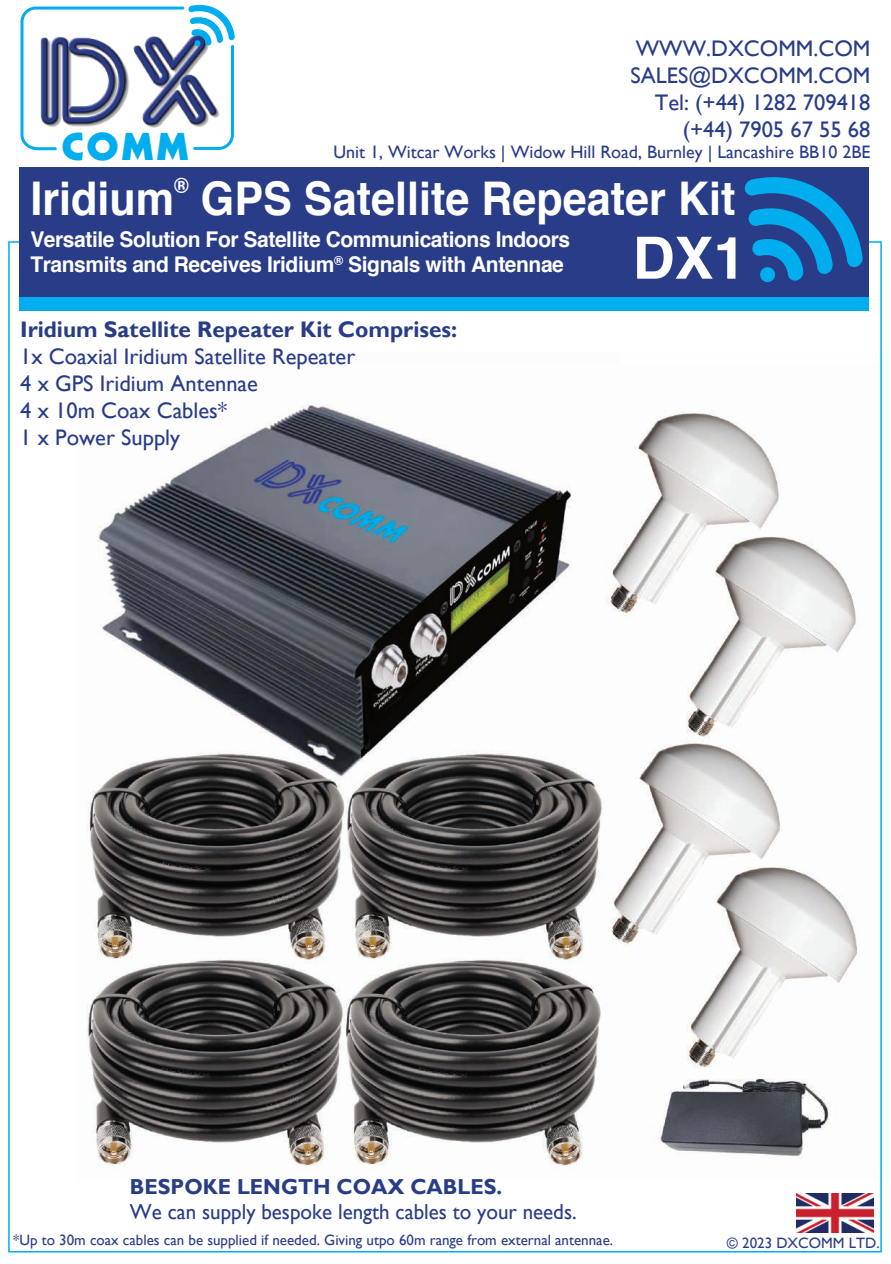
<style>
.page{position:relative;width:891px;height:1264px;background:#fff}
.page>*{position:absolute;margin:0;border:0;box-sizing:border-box;transform-origin:0 0}
.t1{font:700 58.2px "Helvetica";color:#fff}
.t2{font:700 46.5px "Helvetica";color:#fff;scale:.93 1}
.t3{font:37.8px "Geometric 231 BT Heavy C";color:#00aeef;scale:1.1 1}
.t4{font:22.5px/27px "Gill Sans";color:#293c88;text-align:right}
.t5{font:700 22.5px "Gill Sans";color:#293c88}
.t6{font:700 21.6px/25.2px "Helvetica";letter-spacing:-.02em;color:#fff}
.t7{font:21.6px "Gill Sans";color:#293c88}
.t8{font:700 21.6px "Gill Sans";color:#293c88}
.t9{font:700 21.3px "Helvetica";color:#fff;scale:.93 1}
.t10{font:18px "Gill Sans";color:#293c88}
.t11{font:15px "Gill Sans";color:#293c88}
</style>
<div class="page">
<img style="left:86px;top:404px;width:773px;height:765px">
<div style="left:20px;top:167px;width:849px;height:130px;background:#293c88"></div>
<svg style="left:744px;top:177px;width:119px;height:106px"></svg>
<div style="left:20px;top:297px;width:849px;height:13px;background:#00aeef"></div>
<img style="left:796px;top:1193px;width:78px;height:39px">
<svg style="left:20px;top:4px;width:215px;height:147px"></svg>
<h3 class="t3" style="left:61px;top:123px;width:117px">COMM</h3>
<p class="t4" style="left:630px;top:35px;width:241px">WWW.DXCOMM.COM<br>SALES@DXCOMM.COM<br>Tel: (+44) 1282 709418 (+44) 7905 67 55 68</p>
<p class="t10" style="left:334px;top:142px;width:538px">Unit 1, Witcar Works | Widow Hill Road, Burnley | Lancashire BB10 2BE</p>
<h2 class="t2" style="left:30px;top:161px;width:156px">Iridium</h2>
<p class="t9" style="left:174px;top:169px;width:17px">®</p>
<h2 class="t2" style="left:201px;top:161px;width:576px">GPS Satellite Repeater Kit</h2>
<p class="t6" style="left:30px;top:227px;width:541px">Versatile Solution For Satellite Communications Indoors<br>Transmits and Receives Iridium<sup>®</sup> Signals with Antennae</p>
<h1 class="t1" style="left:633px;top:211px;width:115px">DX1</h1>
<p class="t5" style="left:20px;top:316px;width:438px">Iridium Satellite Repeater Kit Comprises:</p>
<p class="t4" style="left:20px;top:343px;width:337px;text-align:left">1x Coaxial Iridium Satellite Repeater<br>4 x GPS Iridium Antennae<br>4 x 10m Coax Cables*<br>1 x Power Supply</p>
<p class="t8" style="left:130px;top:1173px;width:374px">BESPOKE LENGTH COAX CABLES.</p>
<p class="t7" style="left:130px;top:1199px;width:448px">We can supply bespoke length cables to your needs.</p>
<p class="t11" style="left:13px;top:1230px;width:601px">*Up to 30m coax cables can be supplied if needed. Giving utpo 60m range from external antennae.</p>
<p class="t11" style="left:727px;top:1233px;width:154px">© 2023 DXCOMM LTD.</p>
</div>
